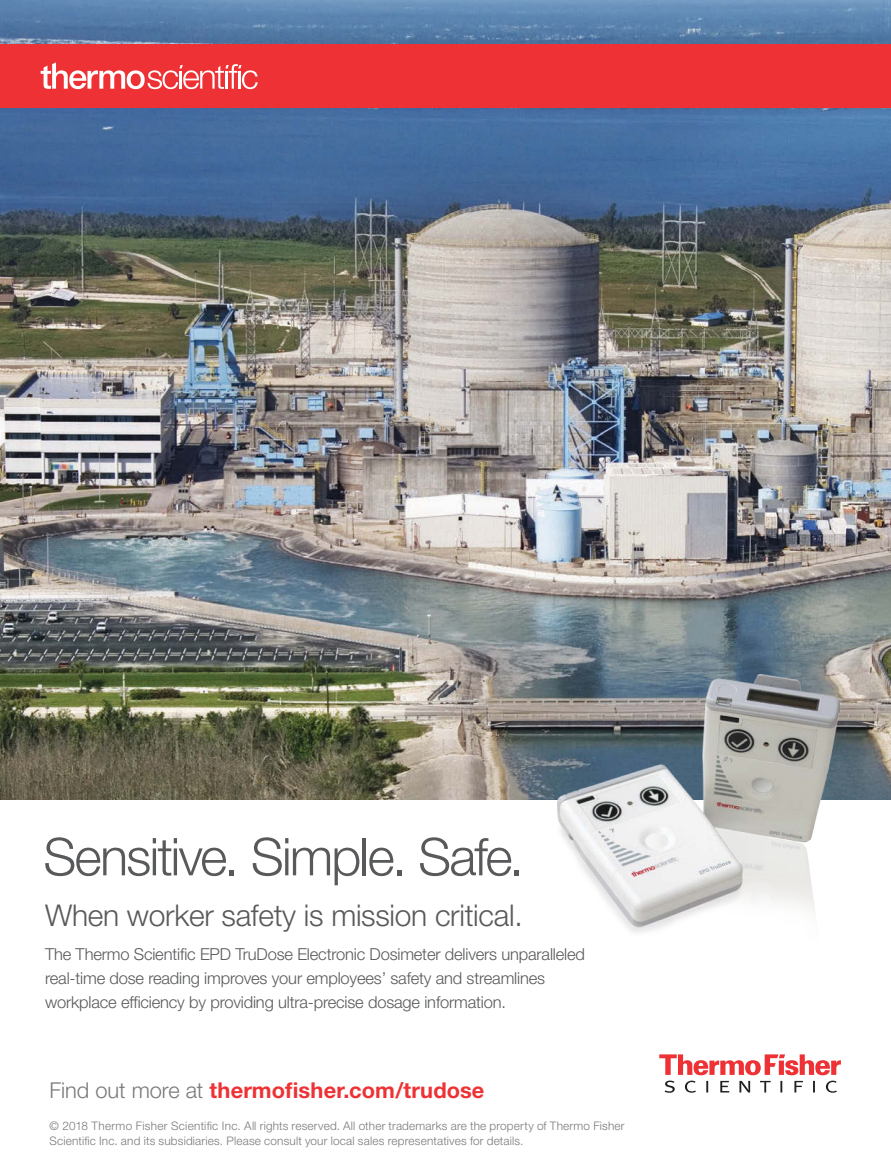
<style>
.page{position:relative;width:891px;height:1175px;background:#fff}
.page>*{position:absolute;margin:0;border:0;box-sizing:border-box;transform-origin:0 0}
.t1{font:300 52.2px "Helvetica Neue LT Std";letter-spacing:-.035em;color:#58595b}
.t2{font:300 30px "Helvetica Neue LT Std";letter-spacing:-.01em;color:#58595b}
.t3{font:700 21.9px "Helvetica Neue LT Std";letter-spacing:.005em;color:#ee3134}
.t4{font:300 16.5px/24px "Helvetica Neue LT Std";letter-spacing:-.01em;color:#58595b}
.t5{font:300 11.7px/15.1px "Helvetica Neue LT Std";letter-spacing:.015em;color:#797a7d}
.s1{font-weight:300;color:#797a7d}
</style>
<div class="page">
<svg style="left:659px;top:1054px;width:182px;height:38px"></svg>
<img style="left:0;top:0;width:891px;height:799px">
<img style="left:558px;top:674px;width:281px;height:259px">
<div style="left:0;top:44px;width:891px;height:63px;background:#ee3134"></div>
<svg style="left:41px;top:62px;width:217px;height:27px"></svg>
<p class="t1" style="left:43px;top:824px;width:482px">Sensitive. Simple. Safe.</p>
<p class="t2" style="left:45px;top:896px;width:479px">When worker safety is mission critical.</p>
<p class="t4" style="left:45px;top:942px;width:541px">The Thermo Scientific EPD TruDose Electronic Dosimeter delivers unparalleled real-time dose reading improves your employees’ safety and streamlines workplace efficiency by providing ultra-precise dosage information.</p>
<p class="t3" style="left:50px;top:1076px;width:437px"><span class="s1">Find out more at</span> thermofisher.com/trudose</p>
<p class="t5" style="left:50px;top:1118px;width:577px">© 2018 Thermo Fisher Scientific Inc. All rights reserved. All other trademarks are the property of Thermo Fisher<br>Scientific Inc. and its subsidiaries. Please consult your local sales representatives for details.</p>
</div>
